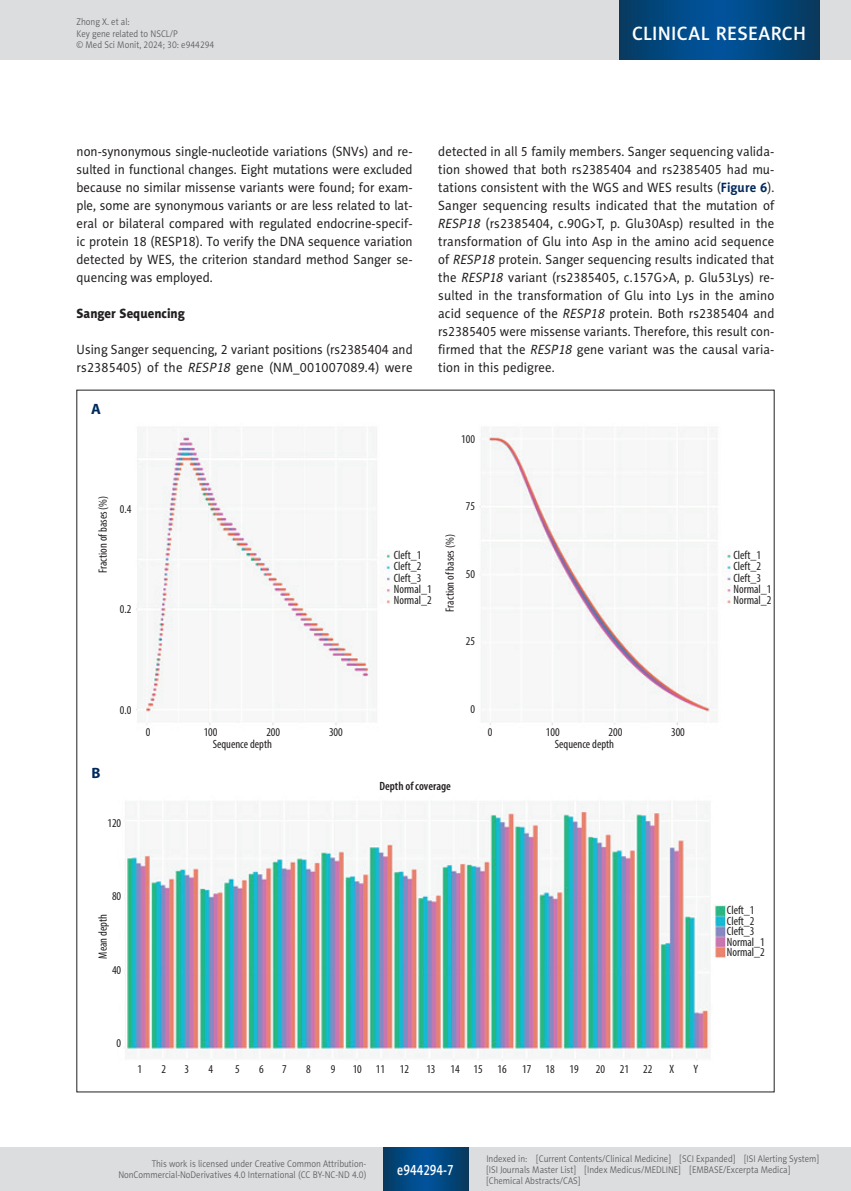
<style>
.page{position:relative;width:851px;height:1191px;background:#fff}
.page>*{position:absolute;margin:0;border:0;box-sizing:border-box;transform-origin:0 0}
.t1{font:19.5px "Naomi Sans EFN Medium";letter-spacing:.015em;color:#fff}
.t2{font:15px "Naomi Sans EFN Medium";color:#fff;scale:.8 1}
.t3{font:700 15px "Myriad Pro";color:#00295c}
.MSM_Body{font:13.5px/18px "Naomi Sans EFN";letter-spacing:.005em;color:#231f20;text-align:justify;scale:.95 1}
.MSM_Body-2{font:13.5px/18px "Naomi Sans EFN";letter-spacing:.005em;color:#231f20;scale:.94 1}
.MSM_Headline_2{font:13.5px "Naomi Sans EFN Heavy";color:#231f20;scale:.95 1}
.t4{font:condensed 12px/11.2px "Myriad Pro";color:#231f20}
.t5{font:600 condensed 12px "Myriad Pro";color:#231f20}
.t6{font:9.75px/11.2px "Naomi Sans EFN Light";color:#57585a;scale:.9 1}
.s1{font-style:italic}
.s2{font-weight:700;color:#00295c}
</style>
<div class="page">
<img style="left:136px;top:427px;width:595px;height:298px">
<img style="left:124px;top:801px;width:602px;height:259px">
<div style="left:0;top:1148px;width:850px;height:43px;background:#dcdddf"></div>
<svg style="left:383px;top:1147px;width:85px;height:43px;background:#02477e"></svg>
<div style="left:0;top:0;width:850px;height:60px;background:#dcdddf"></div>
<svg style="left:619px;top:0;width:200px;height:60px;background:#02477e"></svg>
<p class="t6" style="left:77px;top:16px;width:154px">Zhong X. et al:<br>Key gene related to NSCL/P<br>© Med Sci Monit, 2024; 30: e944294</p>
<h1 class="t1" style="left:632px;top:22px;width:175px">CLINICAL RESEARCH</h1>
<p class="MSM_Body" style="left:77px;top:142px;width:355px">non-synonymous single-nucleotide variations (SNVs) and re&shy;sulted in functional changes. Eight mutations were excluded because no similar missense variants were found; for exam&shy;ple, some are synonymous variants or are less related to lat&shy;eral or bilateral compared with regulated endocrine-specif&shy;ic protein 18 (RESP18). To verify the DNA sequence variation detected by WES, the criterion standard method Sanger se&shy;quencing was employed.</p>
<p class="MSM_Headline_2" style="left:77px;top:305px;width:115px">Sanger Sequencing</p>
<p class="MSM_Body-2" style="left:77px;top:340px;width:359px">Using Sanger sequencing, 2 variant positions (rs2385404 and rs2385405) of the <span class="s1">RESP18</span> gene (NM_001007089.4) were</p>
<p class="t3" style="left:91px;top:399px;width:11px">A</p>
<p class="MSM_Body" style="left:438px;top:142px;width:355px">detected in all 5 family members. Sanger sequencing valida&shy;tion showed that both rs2385404 and rs2385405 had mu&shy;tations consistent with the WGS and WES results (<span class="s2">Figure 6</span>).<br>Sanger sequencing results indicated that the mutation of <span class="s1">RESP18</span> (rs2385404, c.90G&gt;T, p. Glu30Asp) resulted in the transformation of Glu into Asp in the amino acid sequence of <span class="s1">RESP18</span> protein. Sanger sequencing results indicated that the <span class="s1">RESP18</span> variant (rs2385405, c.157G&gt;A, p. Glu53Lys) re&shy;sulted in the transformation of Glu into Lys in the amino acid sequence of the <span class="s1">RESP18</span> protein. Both rs2385404 and rs2385405 were missense variants. Therefore, this result con&shy;firmed that the <span class="s1">RESP18</span> gene variant was the causal varia&shy;tion in this pedigree.</p>
<p class="t4" style="left:461px;top:433px;width:15px">100</p>
<p class="t4" style="left:97px;top:573px;width:79px;rotate:-90deg">Fraction of bases (%)</p>
<p class="t4" style="left:120px;top:503px;width:13px">0.4</p>
<p class="t4" style="left:120px;top:603px;width:13px">0.2</p>
<p class="t3" style="left:91px;top:763px;width:11px">B</p>
<p class="t4" style="left:120px;top:704px;width:13px">0.0</p>
<p class="t4" style="left:266px;top:726px;width:15px">200</p>
<p class="t4" style="left:146px;top:726px;width:6px">0</p>
<p class="t4" style="left:213px;top:725px;width:61px;line-height:12.1px;text-indent:-9px">100<br>Sequence depth</p>
<p class="t4" style="left:107px;top:817px;width:15px">120</p>
<p class="t4" style="left:112px;top:890px;width:11px">80</p>
<p class="t4" style="left:97px;top:958px;width:46px;rotate:-90deg">Mean depth</p>
<p class="t4" style="left:112px;top:964px;width:11px">40</p>
<p class="t4" style="left:117px;top:1037px;width:6px">0</p>
<p class="t4" style="left:394px;top:549px;width:39px">Cleft_1<br>Cleft_2<br>Cleft_3<br>Normal_1<br>Normal_2</p>
<p class="t4" style="left:444px;top:611px;width:79px;rotate:-90deg">Fraction of bases (%)</p>
<p class="t4" style="left:466px;top:500px;width:11px">75</p>
<p class="t4" style="left:466px;top:568px;width:11px">50</p>
<p class="t4" style="left:466px;top:635px;width:11px">25</p>
<p class="t4" style="left:470px;top:703px;width:6px">0</p>
<p class="t4" style="left:329px;top:726px;width:15px">300</p>
<p class="t4" style="left:487px;top:726px;width:6px">0</p>
<p class="t4" style="left:554px;top:725px;width:61px;line-height:12.1px;text-indent:-9px">100<br>Sequence depth</p>
<p class="t4" style="left:608px;top:726px;width:15px">200</p>
<p class="t4" style="left:671px;top:726px;width:15px">300</p>
<p class="t5" style="left:379px;top:779px;width:73px">Depth of coverage</p>
<p class="t4" style="left:137px;top:1063px;width:6px">1</p>
<p class="t4" style="left:161px;top:1063px;width:6px">2</p>
<p class="t4" style="left:184px;top:1063px;width:6px">3</p>
<p class="t4" style="left:208px;top:1063px;width:6px">4</p>
<p class="t4" style="left:235px;top:1063px;width:6px">5</p>
<p class="t4" style="left:259px;top:1063px;width:6px">6</p>
<p class="t4" style="left:282px;top:1063px;width:6px">7</p>
<p class="t4" style="left:306px;top:1063px;width:6px">8</p>
<p class="t4" style="left:331px;top:1063px;width:6px">9</p>
<p class="t4" style="left:352px;top:1063px;width:58px">10 11 12</p>
<p class="t4" style="left:426px;top:1063px;width:82px">13 14 15 16</p>
<p class="t4" style="left:522px;top:1063px;width:58px">17 18 19</p>
<p class="t4" style="left:595px;top:1063px;width:58px">20 21 22</p>
<p class="t4" style="left:669px;top:1063px;width:6px">X</p>
<p class="t4" style="left:693px;top:1063px;width:6px">Y</p>
<p class="t4" style="left:733px;top:549px;width:39px">Cleft_1<br>Cleft_2<br>Cleft_3<br>Normal_1<br>Normal_2</p>
<p class="t4" style="left:726px;top:904px;width:39px;line-height:10.5px">Cleft_1<br>Cleft_2<br>Cleft_3<br>Normal_1<br>Normal_2</p>
<p class="t6" style="left:118px;top:1158px;width:277px;text-align:right">This work is licensed under Creative Common Attribution-<br>NonCommercial-NoDerivatives 4.0 International (CC BY-NC-ND 4.0)</p>
<p class="t2" style="left:397px;top:1160px;width:72px">e944294-7</p>
<p class="t6" style="left:486px;top:1152px;width:371px">Indexed in: [Current Contents/Clinical Medicine] [SCI Expanded] [ISI Alerting System] [ISI Journals Master List] [Index Medicus/MEDLINE] [EMBASE/Excerpta Medica] [Chemical Abstracts/CAS]</p>
</div>
